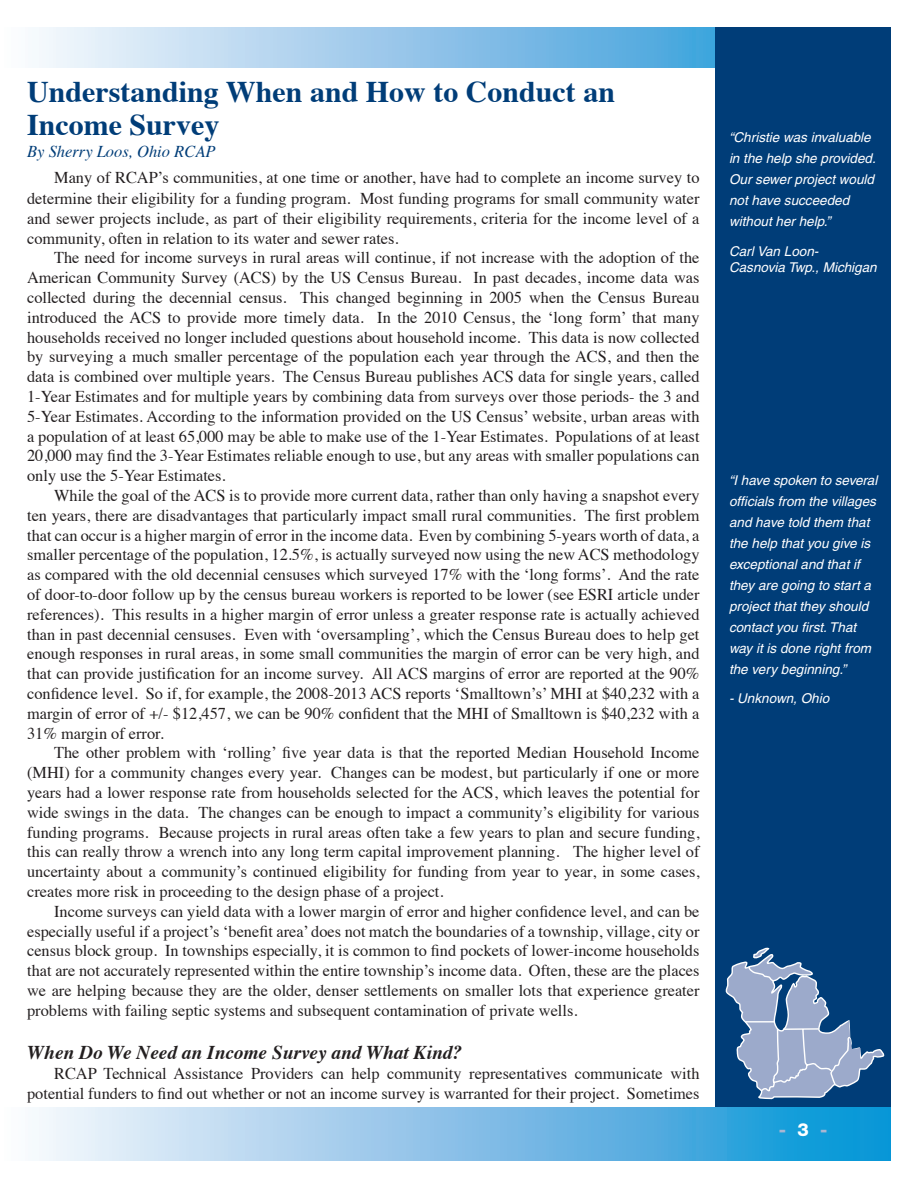
<style>
.page{position:relative;width:918px;height:1188px;background:#fff}
.page>*{position:absolute;margin:0;border:0;box-sizing:border-box;transform-origin:0 0}
.t1{font:700 30px/33px "Times";color:#003d78}
.t2{font:italic 700 19.5px "Times";color:#231f20}
.t3{font:800 18px "Helvetica Neue";color:#aab6d2}
.t4{font:16.5px/19.8px "Times";color:#231f20;text-align:justify}
.t5{font:italic 16.5px "Times";color:#003d78}
.t6{font:italic 13.5px/21px "Helvetica";color:#fff}
.s1{color:#fff}
</style>
<div class="page">
<svg style="left:39px;top:27px;width:677px;height:41px;background:#9bcaeb"></svg>
<div style="left:716px;top:27px;width:175px;height:1134px;background:#003d78"></div>
<svg style="left:39px;top:1107px;width:852px;height:54px;background:#80c1e7"></svg>
<svg style="left:725px;top:947px;width:160px;height:153px"></svg>
<p class="t1" style="left:27px;top:76px;width:589px">Understanding When and How to Conduct an<br>Income Survey</p>
<p class="t5" style="left:27px;top:141px;width:190px">By Sherry Loos, Ohio RCAP</p>
<p class="t4" style="left:27px;top:166px;width:674px;line-height:20.2px;text-indent:27px">Many of RCAP’s communities, at one time or another, have had to complete an income survey to determine their eligibility for a funding program. Most funding programs for small community water and sewer projects include, as part of their eligibility requirements, criteria for the income level of a community, often in relation to its water and sewer rates.</p>
<p class="t4" style="left:27px;top:247px;width:674px;text-indent:27px">The need for income surveys in rural areas will continue, if not increase with the adoption of the American Community Survey (ACS) by the US Census Bureau. In past decades, income data was collected during the decennial census. This changed beginning in 2005 when the Census Bureau introduced the ACS to provide more timely data. In the 2010 Census, the ‘long form’ that many households received no longer included questions about household income. This data is now collected by surveying a much smaller percentage of the population each year through the ACS, and then the data is combined over multiple years. The Census Bureau publishes ACS data for single years, called 1-Year Estimates and for multiple years by combining data from surveys over those periods- the 3 and 5-Year Estimates. According to the information provided on the US Census’ website, urban areas with a population of at least 65,000 may be able to make use of the 1-Year Estimates. Populations of at least 20,000 may find the 3-Year Estimates reliable enough to use, but any areas with smaller populations can only use the 5-Year Estimates.</p>
<p class="t4" style="left:27px;top:484px;width:674px;text-indent:27px">While the goal of the ACS is to provide more current data, rather than only having a snapshot every ten years, there are disadvantages that particularly impact small rural communities. The first problem that can occur is a higher margin of error in the income data. Even by combining 5-years worth of data, a smaller percentage of the population, 12.5%, is actually surveyed now using the new ACS methodology as compared with the old decennial censuses which surveyed 17% with the ‘long forms’. And the rate of door-to-door follow up by the census bureau workers is reported to be lower (see ESRI article under references). This results in a higher margin of error unless a greater response rate is actually achieved than in past decennial censuses. Even with ‘oversampling’, which the Census Bureau does to help get enough responses in rural areas, in some small communities the margin of error can be very high, and that can provide justification for an income survey. All ACS margins of error are reported at the 90% confidence level. So if, for example, the 2008-2013 ACS reports ‘Smalltown’s’ MHI at $40,232 with a margin of error of +/- $12,457, we can be 90% confident that the MHI of Smalltown is $40,232 with a 31% margin of error.</p>
<p class="t4" style="left:27px;top:742px;width:674px;text-indent:27px">The other problem with ‘rolling’ five year data is that the reported Median Household Income (MHI) for a community changes every year. Changes can be modest, but particularly if one or more years had a lower response rate from households selected for the ACS, which leaves the potential for wide swings in the data. The changes can be enough to impact a community’s eligibility for various funding programs. Because projects in rural areas often take a few years to plan and secure funding, this can really throw a wrench into any long term capital improvement planning. The higher level of uncertainty about a community’s continued eligibility for funding from year to year, in some cases, creates more risk in proceeding to the design phase of a project.</p>
<p class="t4" style="left:27px;top:900px;width:674px;text-indent:27px">Income surveys can yield data with a lower margin of error and higher confidence level, and can be especially useful if a project’s ‘benefit area’ does not match the boundaries of a township, village, city or census block group. In townships especially, it is common to find pockets of lower-income households that are not accurately represented within the entire township’s income data. Often, these are the places we are helping because they are the older, denser settlements on smaller lots that experience greater problems with failing septic systems and subsequent contamination of private wells.</p>
<p class="t2" style="left:27px;top:1040px;width:436px">When Do We Need an Income Survey and What Kind?</p>
<p class="t4" style="left:27px;top:1062px;width:674px;text-align:right">RCAP Technical Assistance Providers can help community representatives communicate with potential funders to find out whether or not an income survey is warranted for their project. Sometimes</p>
<p class="t6" style="left:729px;top:127px;width:148px">“Christie was invaluable in the help she provided.<br>Our sewer project would not have succeeded without her help.”</p>
<p class="t6" style="left:729px;top:243px;width:149px;line-height:16.2px">Carl Van Loon-<br>Casnovia Twp., Michigan</p>
<p class="t6" style="left:729px;top:469px;width:150px">“I have spoken to several officials from the villages and have told them that the help that you give is exceptional and that if they are going to start a project that they should contact you first. That way it is done right from the very beginning.”</p>
<p class="t6" style="left:729px;top:688px;width:102px">- Unknown, Ohio</p>
<p class="t3" style="left:779px;top:1119px;width:50px">- <span class="s1">3</span> -</p>
</div>
